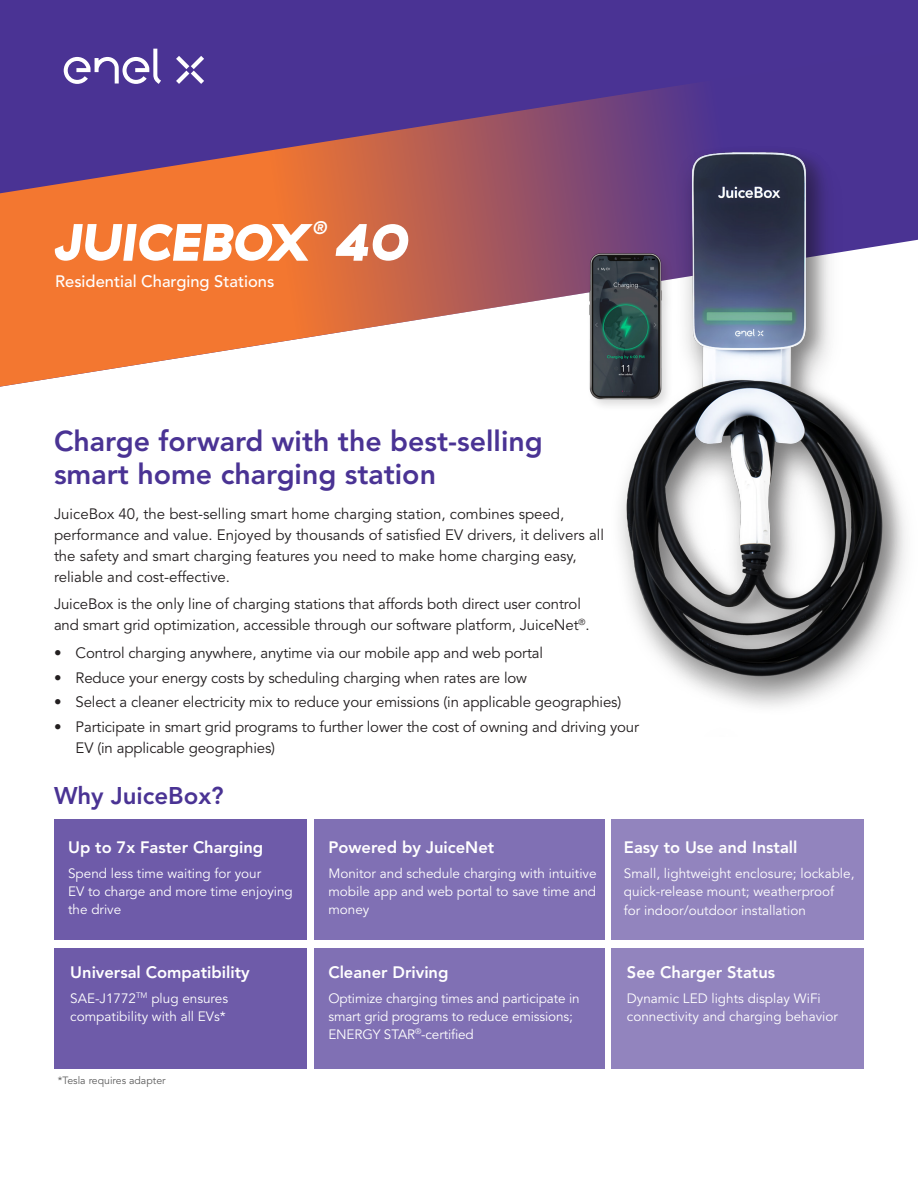
<style>
.page{position:relative;width:918px;height:1188px;background:#fff}
.page>*{position:absolute;margin:0;border:0;box-sizing:border-box;transform-origin:0 0}
.t1{font:italic 900 52.35px "GT Haptik Enel X";letter-spacing:-.015em;color:#fff}
.t2{font:800 28.5px/33px "Avenir";color:#4a3394}
.t3{font:800 24px "Avenir";color:#4a3394}
.t4{font:italic 900 18.3px "GT Haptik Enel X";color:#fff}
.Text_header_secondar{font:800 16.5px "Avenir";color:#fff}
.Text_-_main{font:500 16.5px "Avenir";color:#fff}
.Text_-_main-2{font:800 16.5px "Avenir";color:#fff}
.Text_-_main-3{font:15px/21px "Avenir";letter-spacing:-.01em;color:#231f20}
.Text___description_1{font:13.5px/18px "Avenir";color:#fff}
.Text_-_main-4{font:13.5px/18px "Avenir";color:#fff}
.Text_header_secondar-2{font:13.5px/18px "Avenir";color:#fff}
.Text_-_main-5{font:10.5px "Avenir";color:#5d5d5d}
</style>
<div class="page">
<div style="left:0;top:0;width:918px;height:45px;background:#4a3394"></div>
<svg style="left:0;top:45px;width:918px;height:342px;background:#a76876"></svg>
<div style="left:54px;top:819px;width:253px;height:121px;background:#6e5ba9"></div>
<div style="left:54px;top:948px;width:253px;height:121px;background:#6e5ba9"></div>
<div style="left:314px;top:819px;width:291px;height:121px;background:#8070b4"></div>
<div style="left:314px;top:948px;width:291px;height:121px;background:#8070b4"></div>
<div style="left:611px;top:948px;width:253px;height:121px;background:#9284be"></div>
<div style="left:611px;top:819px;width:253px;height:121px;background:#9284be"></div>
<svg style="left:176px;top:56px;width:28px;height:28px"></svg>
<svg style="left:64px;top:49px;width:97px;height:35px"></svg>
<img style="left:599px;top:124px;width:319px;height:583px">
<img style="left:582px;top:249px;width:92px;height:165px">
<p class="t1" style="left:53px;top:210px;width:257px">JUICEBOX</p>
<p class="t4" style="left:312px;top:216px;width:17px">®</p>
<p class="t1" style="left:333px;top:210px;width:77px">40</p>
<p class="Text_-_main" style="left:55px;top:272px;width:221px">Residential Charging Stations</p>
<p class="t2" style="left:54px;top:424px;width:490px">Charge forward with the best-selling smart home charging station</p>
<p class="Text_-_main-3" style="left:54px;top:503px;width:551px">JuiceBox 40, the best-selling smart home charging station, combines speed, performance and value. Enjoyed by thousands of satisfied EV drivers, it delivers all the safety and smart charging features you need to make home charging easy, reliable and cost-effective.</p>
<p class="Text_-_main-3" style="left:54px;top:594px;width:537px">JuiceBox is the only line of charging stations that affords both direct user control and smart grid optimization, accessible through our software platform, JuiceNet<sup>®</sup>.</p>
<p class="Text_-_main-3" style="left:54px;top:643px;width:491px">• Control charging anywhere, anytime via our mobile app and web portal</p>
<p class="Text_-_main-3" style="left:54px;top:667px;width:475px">• Reduce your energy costs by scheduling charging when rates are low</p>
<p class="Text_-_main-3" style="left:54px;top:692px;width:569px">• Select a cleaner electricity mix to reduce your emissions (in applicable geographies)</p>
<p class="Text_-_main-3" style="left:76px;top:716px;width:565px;text-indent:-22px">• Participate in smart grid programs to further lower the cost of owning and driving your<br>EV (in applicable geographies)</p>
<p class="t3" style="left:54px;top:781px;width:171px">Why JuiceBox?</p>
<p class="Text_header_secondar" style="left:68px;top:837px;width:197px">Up to 7x Faster Charging</p>
<p class="Text___description_1" style="left:68px;top:864px;width:226px">Spend less time waiting for your<br>EV to charge and more time enjoying the drive</p>
<p class="Text_header_secondar" style="left:70px;top:963px;width:181px">Universal Compatibility</p>
<p class="Text_header_secondar-2" style="left:70px;top:990px;width:159px">SAE-J1772<sup>TM</sup> plug ensures compatibility with all EVs*</p>
<p class="Text_-_main-5" style="left:58px;top:1075px;width:109px">*Tesla requires adapter</p>
<p class="Text_header_secondar" style="left:328px;top:837px;width:167px">Powered by JuiceNet</p>
<p class="Text___description_1" style="left:328px;top:864px;width:270px;text-align:justify">Monitor and schedule charging with intuitive mobile app and web portal to save time and money</p>
<p class="Text_header_secondar" style="left:328px;top:963px;width:122px">Cleaner Driving</p>
<p class="Text___description_1" style="left:328px;top:990px;width:253px">Optimize charging times and participate in smart grid programs to reduce emissions;<br>ENERGY STAR<sup>®</sup>-certified</p>
<p class="Text_-_main-2" style="left:624px;top:837px;width:175px">Easy to Use and Install</p>
<p class="Text_-_main-4" style="left:624px;top:864px;width:232px">Small, lightweight enclosure; lockable, quick-release mount; weatherproof</p>
<p class="Text_-_main-4" style="left:624px;top:902px;width:183px">for indoor/outdoor installation</p>
<p class="Text_header_secondar" style="left:627px;top:963px;width:150px">See Charger Status</p>
<p class="Text___description_1" style="left:627px;top:990px;width:213px">Dynamic LED lights display WiFi connectivity and charging behavior</p>
</div>
